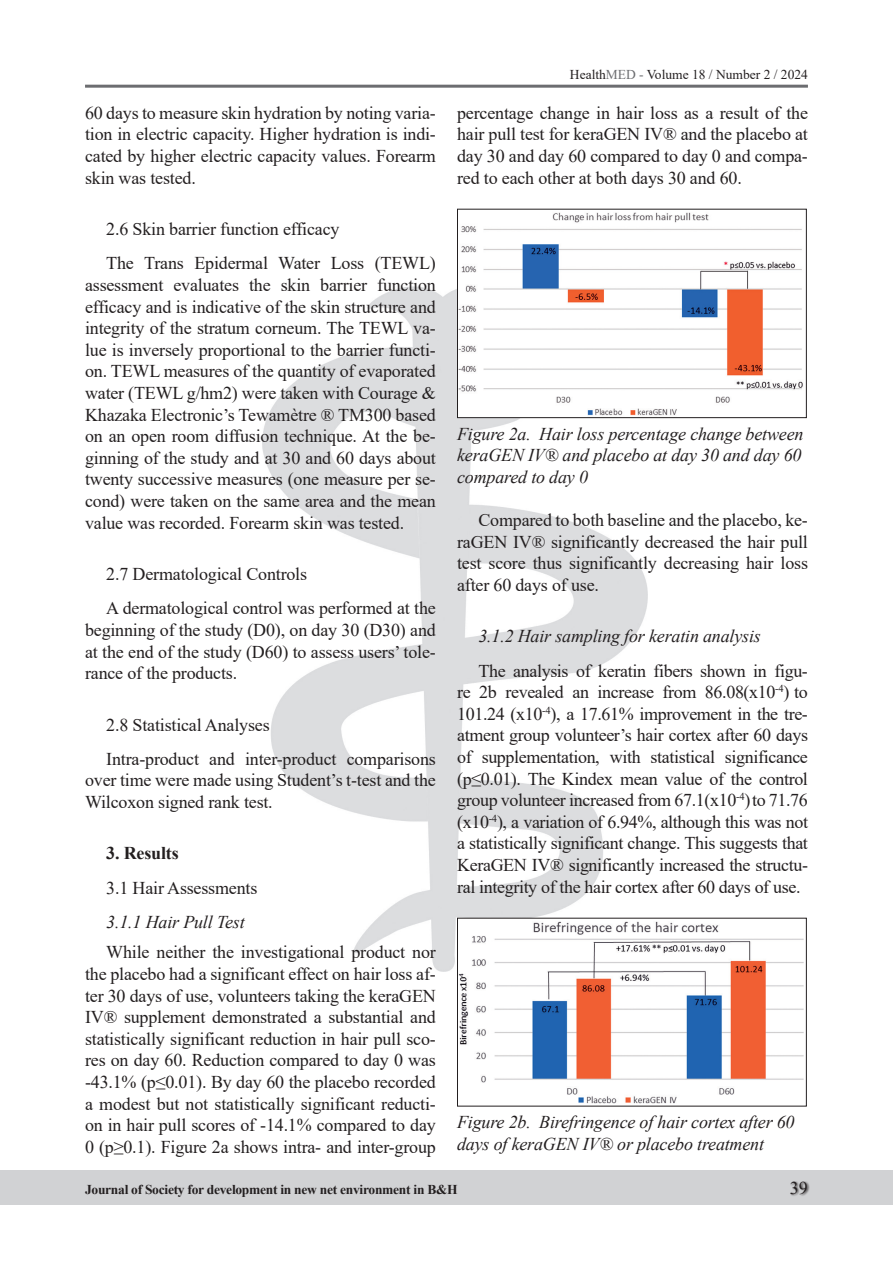
<style>
.page{position:relative;width:893px;height:1263px;background:#fff}
.page>*{position:absolute;margin:0;border:0;box-sizing:border-box;transform-origin:0 0}
.t1{font:18px/21.6px "Times New Roman";letter-spacing:-.01em;color:#231f20;text-align:justify}
.t2{font:italic 18px/21.6px "Times New Roman";letter-spacing:-.01em;color:#231f20;text-align:justify}
.t3{font:700 18px "Times New Roman";letter-spacing:-.01em;color:#231f20}
.t4{font:700 13.5px "Times New Roman";letter-spacing:-.02em;color:#231f20}
.t5{font:13.5px "Times New Roman";color:#231f20}
.s1{color:#6c6d70}
</style>
<div class="page">
<div style="left:0;top:1171px;width:893px;height:34px;background:#d1d2d4"></div>
<hr style="left:85px;top:85px;width:723px;height:3px;background:#6c6d70">
<div style="left:790px;top:1181px;width:20px;height:15px;background:#231f20;opacity:.75"></div>
<img style="left:263px;top:286px;width:384px;height:686px">
<img style="left:459px;top:212px;width:344px;height:204px">
<div style="left:457px;top:209px;width:350px;height:209px;border:1px solid #231f20"></div>
<img style="left:459px;top:920px;width:345px;height:184px">
<div style="left:457px;top:918px;width:350px;height:188px;border:1px solid #231f20"></div>
<p class="t1" style="left:85px;top:101px;width:352px">60 days to measure skin hydration by noting varia&shy;tion in electric capacity. Higher hydration is indi&shy;cated by higher electric capacity values. Forearm skin was tested.</p>
<p class="t1" style="left:106px;top:211px;width:331px;line-height:34.3px">2.6 Skin barrier function efficacy<br>The Trans Epidermal Water Loss (TEWL)</p>
<p class="t1" style="left:85px;top:274px;width:352px">assessment evaluates the skin barrier function efficacy and is indicative of the skin structure and integrity of the stratum corneum. The TEWL va&shy;lue is inversely proportional to the barrier functi&shy;on. TEWL measures of the quantity of evaporated water (TEWL g/hm2) were taken with Courage &amp; Khazaka Electronic’s Tewamètre ® TM300 based on an open room diffusion technique. At the be&shy;ginning of the study and at 30 and 60 days about twenty successive measures (one measure per se&shy;cond) were taken on the same area and the mean value was recorded. Forearm skin was tested.</p>
<p class="t1" style="left:106px;top:556px;width:331px;line-height:34.3px">2.7 Dermatological Controls<br>A dermatological control was performed at the</p>
<p class="t1" style="left:85px;top:618px;width:352px">beginning of the study (D0), on day 30 (D30) and at the end of the study (D60) to assess users’ tole&shy;rance of the products.</p>
<p class="t1" style="left:106px;top:707px;width:331px;line-height:34.3px">2.8 Statistical Analyses<br>Intra-product and inter-product comparisons</p>
<p class="t1" style="left:85px;top:769px;width:352px">over time were made using Student’s t-test and the<br>Wilcoxon signed rank test.</p>
<p class="t3" style="left:106px;top:840px;width:74px">3. Results</p>
<p class="t1" style="left:106px;top:876px;width:153px">3.1 Hair Assessments</p>
<p class="t2" style="left:106px;top:911px;width:140px">3.1.1 Hair Pull Test</p>
<p class="t1" style="left:85px;top:941px;width:352px;text-indent:21px">While neither the investigational product nor the placebo had a significant effect on hair loss af&shy;ter 30 days of use, volunteers taking the keraGEN IV® supplement demonstrated a substantial and statistically significant reduction in hair pull sco&shy;res on day 60. Reduction compared to day 0 was -43.1% (p≤0.01). By day 60 the placebo recorded a modest but not statistically significant reducti&shy;on in hair pull scores of -14.1% compared to day 0 (p≥0.1). Figure 2a shows intra- and inter-group</p>
<p class="t5" style="left:570px;top:65px;width:239px">Health<span class="s1">MED -</span> Volume 18 / Number 2 / 2024</p>
<p class="t1" style="left:457px;top:101px;width:352px">percentage change in hair loss as a result of the hair pull test for keraGEN IV® and the placebo at day 30 and day 60 compared to day 0 and compa&shy;red to each other at both days 30 and 60.</p>
<p class="t2" style="left:457px;top:422px;width:348px">Figure 2a. Hair loss percentage change between keraGEN IV® and placebo at day 30 and day 60 compared to day 0</p>
<p class="t1" style="left:457px;top:509px;width:352px;text-indent:21px">Compared to both baseline and the placebo, ke&shy;raGEN IV® significantly decreased the hair pull test score thus significantly decreasing hair loss after 60 days of use.</p>
<p class="t2" style="left:478px;top:625px;width:284px">3.1.2 Hair sampling for keratin analysis</p>
<p class="t1" style="left:457px;top:659px;width:352px;text-indent:21px">The analysis of keratin fibers shown in figu&shy;re 2b revealed an increase from 86.08(x10<sup>-4</sup>) to 101.24 (x10<sup>-4</sup>), a 17.61% improvement in the tre&shy;atment group volunteer’s hair cortex after 60 days of supplementation, with statistical significance (p≤0.01). The Kindex mean value of the control group volunteer increased from 67.1(x10<sup>-4</sup>)to 71.76 (x10<sup>-4</sup>), a variation of 6.94%, although this was not a statistically significant change. This suggests that KeraGEN IV® significantly increased the structu&shy;ral integrity of the hair cortex after 60 days of use.</p>
<p class="t2" style="left:457px;top:1111px;width:339px">Figure 2b. Birefringence of hair cortex after 60 days of keraGEN IV® or placebo treatment</p>
<p class="t4" style="left:85px;top:1179px;width:374px">Journal of Society for development in new net environment in B&amp;H</p>
<p class="t1" style="left:790px;top:1176px;width:19px">39</p>
</div>
